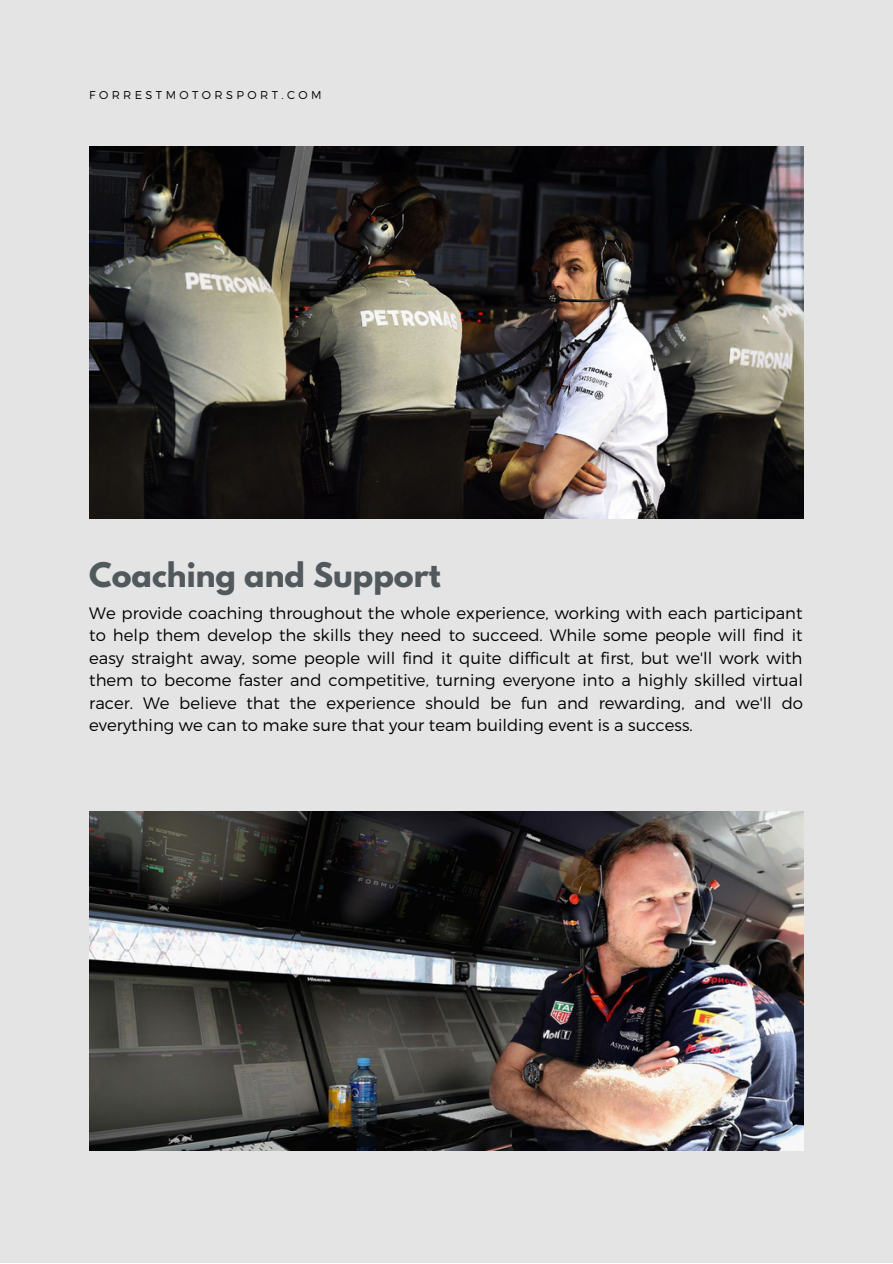
<style>
.page{position:relative;width:893px;height:1264px;background:#fff}
.page>*{position:absolute;margin:0;border:0;box-sizing:border-box;transform-origin:0 0}
.t1{font:700 30px "League Spartan";color:#52595d}
.t2{font:300 16.5px/22.5px "Montserrat";color:#000;text-align:justify}
.t3{font:300 11.4px "Montserrat";letter-spacing:.3em;color:#000}
</style>
<div class="page">
<div style="left:0;top:0;width:892px;height:1262px;background:#e4e4e4"></div>
<img style="left:89px;top:146px;width:714px;height:372px">
<img style="left:89px;top:811px;width:714px;height:339px">
<p class="t3" style="left:89px;top:88px;width:234px">FORRESTMOTORSPORT.COM</p>
<h1 class="t1" style="left:89px;top:560px;width:353px">Coaching and Support</h1>
<p class="t2" style="left:89px;top:601px;width:715px">We provide coaching throughout the whole experience, working with each participant to help them develop the skills they need to succeed. While some people will find it easy straight away, some people will find it quite difficult at first, but we'll work with them to become faster and competitive, turning everyone into a highly skilled virtual racer. We believe that the experience should be fun and rewarding, and we'll do everything we can to make sure that your team building event is a success.</p>
</div>
